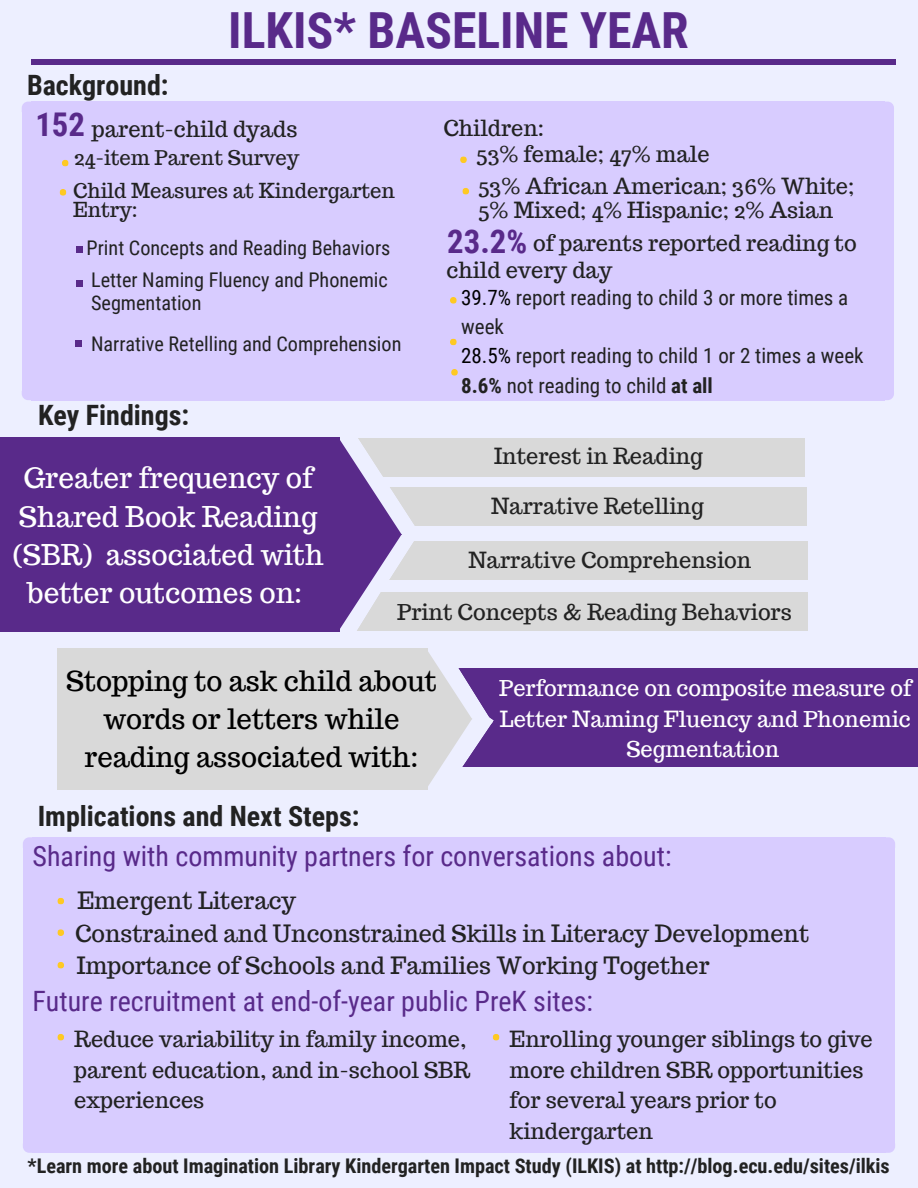
<style>
.page{position:relative;width:918px;height:1188px;background:#edefff}
.page>*{position:absolute;margin:0;border:0;box-sizing:border-box;transform-origin:0 0}
.t1{font:700 49.8px "Roboto Condensed";color:#592a8a}
.t2{font:700 32.7px "Roboto Condensed";color:#592a8a}
.t3{font:28.05px "Roboto Condensed";color:#592a8a}
.t4{font:28.05px/38.2px "Trocchi";color:#fff;text-align:center}
.t5{font:700 28.05px "Roboto Condensed";color:#222}
.t6{font:27.6px/38.2px "Trocchi";color:#000;text-align:center}
.t7{font:23.4px/32.7px "Trocchi";color:#222}
.t8{font:21.75px/30.3px "Trocchi";color:#222}
.t9{font:21.75px/30.3px "Trocchi";color:#fff;text-align:center}
.t10{font:21px/29.2px "Roboto Condensed";color:#222}
.t11{font:20.25px/22.5px "Roboto Condensed";color:#222}
.t12{font:700 20.25px "Roboto Condensed";color:#222}
.t13{font:20.25px/19.2px "Trocchi";color:#222}
.s1{color:#000}
.s2{font-weight:700}
</style>
<div class="page">
<svg style="left:884px;top:102px;width:10px;height:10px"></svg>
<div style="left:884px;top:112px;width:10px;height:279px;background:#d8ccff"></div>
<div style="left:31px;top:112px;width:853px;height:279px;background:#d8ccff"></div>
<div style="left:31px;top:102px;width:853px;height:10px;background:#d8ccff"></div>
<svg style="left:22px;top:102px;width:9px;height:10px"></svg>
<div style="left:22px;top:112px;width:10px;height:279px;background:#d8ccff"></div>
<div style="left:31px;top:391px;width:853px;height:9px;background:#d8ccff"></div>
<svg style="left:22px;top:391px;width:9px;height:9px"></svg>
<svg style="left:884px;top:391px;width:10px;height:9px"></svg>
<div style="left:31px;top:60px;width:865px;height:5px;background:#592a8a"></div>
<div style="left:311px;top:593px;width:497px;height:38px;background:#d9d9d9"></div>
<div style="left:387px;top:541px;width:421px;height:38px;background:#d9d9d9"></div>
<div style="left:388px;top:487px;width:419px;height:38px;background:#d9d9d9"></div>
<div style="left:345px;top:439px;width:460px;height:38px;background:#d9d9d9"></div>
<div style="left:0;top:437px;width:340px;height:194px;background:#592a8a"></div>
<div style="left:434px;top:668px;width:484px;height:99px;background:#592a8a"></div>
<div style="left:58px;top:648px;width:370px;height:142px;background:#d9d9d9"></div>
<svg style="left:284px;top:438px;width:210px;height:348px"></svg>
<svg style="left:886px;top:837px;width:9px;height:11px"></svg>
<div style="left:885px;top:848px;width:10px;height:296px;background:#d8ccff"></div>
<div style="left:32px;top:848px;width:854px;height:296px;background:#d8ccff"></div>
<div style="left:32px;top:837px;width:854px;height:11px;background:#d8ccff"></div>
<svg style="left:23px;top:837px;width:9px;height:11px"></svg>
<div style="left:23px;top:848px;width:10px;height:296px;background:#d8ccff"></div>
<div style="left:32px;top:1144px;width:854px;height:9px;background:#d8ccff"></div>
<svg style="left:23px;top:1144px;width:9px;height:9px"></svg>
<svg style="left:886px;top:1144px;width:9px;height:9px"></svg>
<svg style="left:57px;top:962px;width:7px;height:7px"></svg>
<svg style="left:57px;top:929px;width:7px;height:7px"></svg>
<svg style="left:57px;top:898px;width:7px;height:7px"></svg>
<svg style="left:57px;top:1034px;width:7px;height:7px"></svg>
<svg style="left:493px;top:1034px;width:7px;height:7px"></svg>
<svg style="left:62px;top:160px;width:7px;height:7px"></svg>
<svg style="left:60px;top:189px;width:6px;height:7px"></svg>
<svg style="left:460px;top:156px;width:7px;height:7px"></svg>
<svg style="left:462px;top:188px;width:7px;height:7px"></svg>
<svg style="left:450px;top:297px;width:7px;height:7px"></svg>
<svg style="left:450px;top:339px;width:7px;height:6px"></svg>
<svg style="left:451px;top:369px;width:7px;height:7px"></svg>
<div style="left:76px;top:246px;width:7px;height:7px;background:#592a8a"></div>
<div style="left:76px;top:280px;width:7px;height:7px;background:#592a8a"></div>
<div style="left:75px;top:340px;width:7px;height:6px;background:#592a8a"></div>
<p class="t5" style="left:27px;top:68px;width:143px">Background:</p>
<h1 class="t1" style="left:228px;top:2px;width:462px">ILKIS* BASELINE YEAR</h1>
<h2 class="t2" style="left:35px;top:106px;width:51px">152</h2>
<p class="t8" style="left:92px;top:114px;width:207px">parent-child dyads</p>
<p class="t13" style="left:74px;top:148px;width:227px">24-item Parent Survey</p>
<p class="t13" style="left:73px;top:181px;width:323px">Child Measures at Kindergarten<br>Entry:</p>
<p class="t11" style="left:87px;top:237px;width:305px">Print Concepts and Reading Behaviors</p>
<p class="t11" style="left:91px;top:269px;width:298px">Letter Naming Fluency and Phonemic<br>Segmentation</p>
<p class="t11" style="left:91px;top:332px;width:312px">Narrative Retelling and Comprehension</p>
<p class="t5" style="left:38px;top:399px;width:153px">Key Findings:</p>
<p class="t8" style="left:444px;top:113px;width:102px">Children:</p>
<p class="t8" style="left:476px;top:139px;width:235px">53% female; 47% male</p>
<p class="t8" style="left:478px;top:173px;width:378px;line-height:24.8px">53% African American; 36% White;<br>5% Mixed; 4% Hispanic; 2% Asian</p>
<h2 class="t2" style="left:447px;top:223px;width:81px">23.2%</h2>
<p class="t8" style="left:447px;top:230px;width:412px;line-height:27px;text-indent:87px">of parents reported reading to child every day</p>
<p class="t10" style="left:461px;top:283px;width:404px"><span class="s1">39.7%</span> report reading to child 3 or more times a week<br><span class="s1">28.5%</span> report reading to child 1 or 2 times a week<br><span class="s2">8.6%</span> not reading to child <span class="s2">at all</span></p>
<p class="t4" style="left:13px;top:459px;width:312px">Greater frequency of<br>Shared Book Reading (SBR) associated with better outcomes on:</p>
<p class="t8" style="left:494px;top:440px;width:210px">Interest in Reading</p>
<p class="t8" style="left:491px;top:491px;width:214px">Narrative Retelling</p>
<p class="t8" style="left:468px;top:545px;width:284px">Narrative Comprehension</p>
<p class="t8" style="left:397px;top:597px;width:396px">Print Concepts &amp; Reading Behaviors</p>
<p class="t6" style="left:66px;top:661px;width:372px">Stopping to ask child about words or letters while reading associated with:</p>
<p class="t5" style="left:38px;top:800px;width:323px">Implications and Next Steps:</p>
<p class="t9" style="left:499px;top:673px;width:414px">Performance on composite measure of<br>Letter Naming Fluency and Phonemic<br>Segmentation</p>
<p class="t3" style="left:33px;top:840px;width:640px">Sharing with community partners for conversations about:</p>
<p class="t7" style="left:75px;top:884px;width:736px">Emergent Literacy<br>Constrained and Unconstrained Skills in Literacy Development<br>Importance of Schools and Families Working Together</p>
<p class="t3" style="left:32px;top:985px;width:562px">Future recruitment at end-of-year public PreK sites:</p>
<p class="t8" style="left:74px;top:1024px;width:398px">Reduce variability in family income, parent education, and in-school SBR experiences</p>
<p class="t8" style="left:510px;top:1024px;width:365px">Enrolling younger siblings to give more children SBR opportunities for several years prior to kindergarten</p>
<p class="t12" style="left:28px;top:1155px;width:864px">*Learn more about Imagination Library Kindergarten Impact Study (ILKIS) at http://blog.ecu.edu/sites/ilkis</p>
</div>
